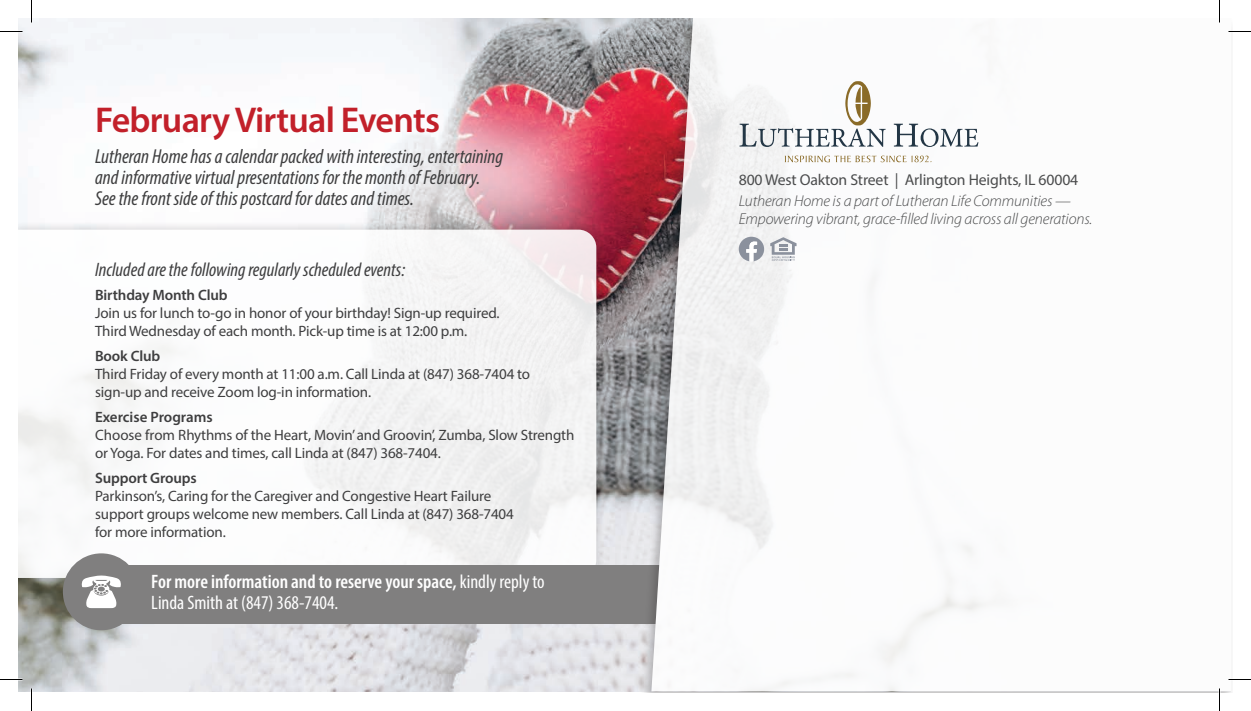
<style>
.page{position:relative;width:1251px;height:711px;background:#fff}
.page>*{position:absolute;margin:0;border:0;box-sizing:border-box;transform-origin:0 0}
.t1{font:600 36px "Myriad Pro";letter-spacing:-.02em;color:#c2202a}
.t2{font:italic condensed 20.25px/21px "Myriad Pro";color:#3e3e3f}
.t3{font:600 condensed 19.5px/21px "Myriad Pro";color:#fff}
.t4{font:italic condensed 19.5px "Myriad Pro";color:#3e3e3f}
.t5{font:italic 300 15.75px/18px "Myriad Pro";letter-spacing:-.01em;color:#4b4c4d}
.t6{font:15.75px "Myriad Pro";letter-spacing:-.01em;color:#4b4c4d}
.event_description{font:15px/18px "Myriad Pro";letter-spacing:-.01em;color:#3e3e3f}
.event_description-2{font:600 15px "Myriad Pro";letter-spacing:-.01em;color:#3e3e3f}
.s1{font-weight:600}
.s2{font-weight:400}
</style>
<div class="page">
<img style="left:18px;top:18px;width:622px;height:673px">
<div style="left:18px;top:220px;width:588px;height:368px;background:#231f20;opacity:.25"></div>
<svg style="left:18px;top:230px;width:578px;height:348px"></svg>
<div style="left:122px;top:565px;width:564px;height:58px;background:#807f7f"></div>
<div style="left:63px;top:553px;width:77px;height:77px;background:#807f7f;border-radius:50%"></div>
<svg style="left:81px;top:576px;width:40px;height:32px"></svg>
<div style="left:640px;top:18px;width:593px;height:675px;background:#231f20;opacity:.27"></div>
<img style="left:651px;top:18px;width:580px;height:673px">
<svg style="left:894px;top:124px;width:84px;height:23px"></svg>
<svg style="left:785px;top:156px;width:147px;height:6px"></svg>
<svg style="left:740px;top:81px;width:146px;height:66px"></svg>
<svg style="left:739px;top:237px;width:25px;height:24px"></svg>
<svg style="left:770px;top:237px;width:27px;height:24px"></svg>
<svg style="left:0;top:31px;width:22px;height:1px"></svg>
<svg style="left:1228px;top:31px;width:23px;height:1px"></svg>
<svg style="left:0;top:679px;width:22px;height:1px"></svg>
<svg style="left:1228px;top:679px;width:23px;height:1px"></svg>
<svg style="left:31px;top:0;width:1px;height:22px"></svg>
<svg style="left:31px;top:688px;width:1px;height:23px"></svg>
<svg style="left:1219px;top:0;width:1px;height:22px"></svg>
<svg style="left:1219px;top:688px;width:1px;height:23px"></svg>
<p class="t1" style="left:95px;top:97px;width:346px">February Virtual Events</p>
<p class="t2" style="left:95px;top:146px;width:410px">Lutheran Home has a calendar packed with interesting, entertaining and informative virtual presentations for the month of February.<br>See the front side of this postcard for dates and times.</p>
<p class="t4" style="left:95px;top:257px;width:312px">Included are the following regularly scheduled events:</p>
<p class="event_description-2" style="left:95px;top:286px;width:134px">Birthday Month Club</p>
<p class="event_description" style="left:95px;top:304px;width:406px">Join us for lunch to-go in honor of your birthday! Sign-up required.<br>Third Wednesday of each month. Pick-up time is at 12:00 p.m.</p>
<p class="event_description-2" style="left:95px;top:347px;width:67px">Book Club</p>
<p class="event_description" style="left:95px;top:365px;width:437px">Third Friday of every month at 11:00 a.m. Call Linda at (847) 368-7404 to sign-up and receive Zoom log-in information.</p>
<p class="event_description" style="left:95px;top:408px;width:481px"><span class="s1">Exercise Programs<br></span>Choose from Rhythms of the Heart, Movin’ and Groovin’, Zumba, Slow Strength or Yoga. For dates and times, call Linda at (847) 368-7404.</p>
<p class="event_description-2" style="left:95px;top:468px;width:103px">Support Groups</p>
<p class="event_description" style="left:95px;top:486px;width:420px">Parkinson’s, Caring for the Caregiver and Congestive Heart Failure support groups welcome new members. Call Linda at (847) 368-7404 for more information.</p>
<p class="t3" style="left:151px;top:570px;width:395px">For more information and to reserve your space, <span class="s2">kindly reply to<br>Linda Smith at (847) 368-7404.</span></p>
<p class="t6" style="left:739px;top:170px;width:341px">800 West Oakton Street | Arlington Heights, IL 60004</p>
<p class="t5" style="left:739px;top:192px;width:355px">Lutheran Home is a part of Lutheran Life Communities —<br>Empowering vibrant, grace-filled living across all generations.</p>
</div>
